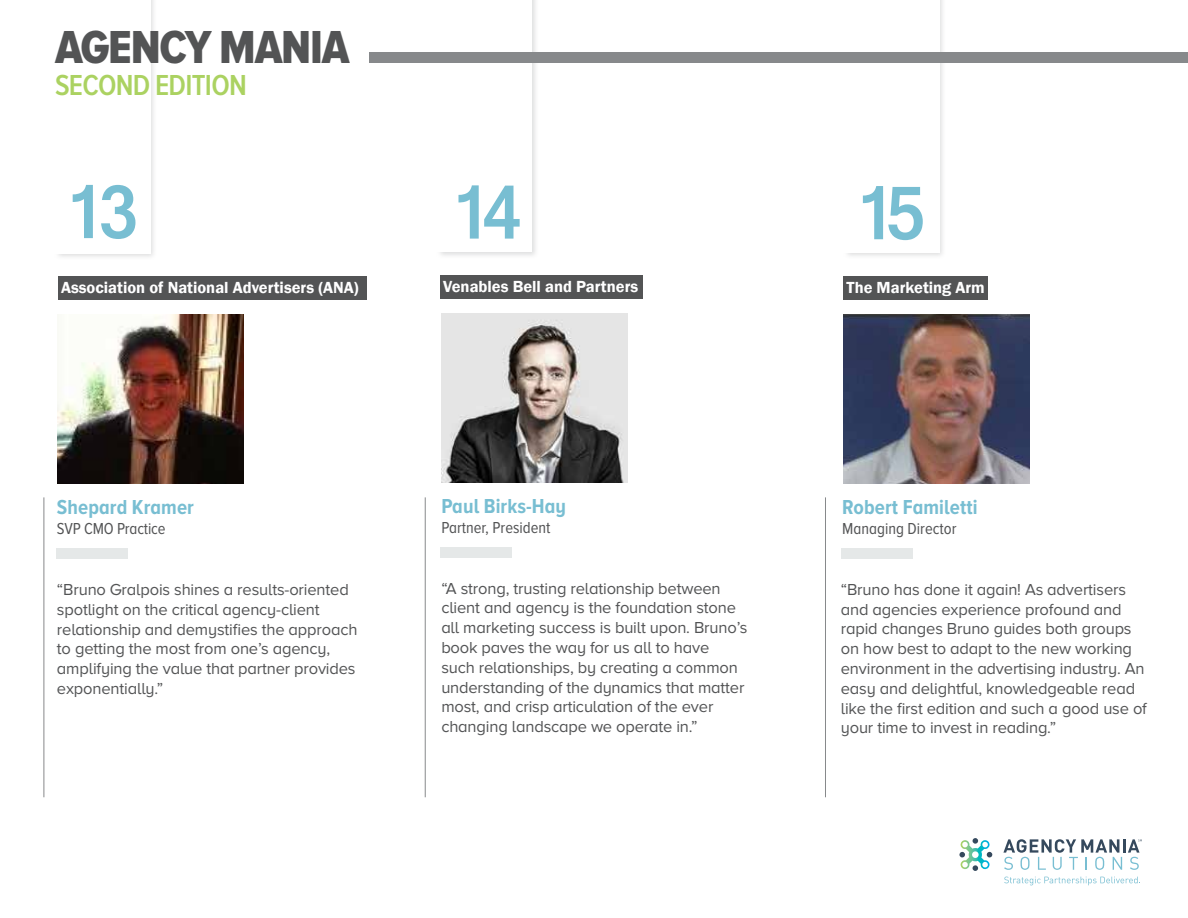
<style>
.page{position:relative;width:1188px;height:918px;background:#fff}
.page>*{position:absolute;margin:0;border:0;box-sizing:border-box;transform-origin:0 0}
.t1{font:700 79.2px "Gautami";color:#78bed2;scale:.91 1}
.t2{font:48px "Proxima Nova A Cond Extrabld";letter-spacing:-.025em;color:#535455}
.t3{font:600 30px "Proxima Nova A Cond";letter-spacing:-.025em;color:#abd261}
.t4{font:700 21px "Proxima Nova A Cond";letter-spacing:.005em;color:#78bed2}
.t5{font:16.5px/19.8px "Proxima Nova A";letter-spacing:-.01em;color:#535455}
.t6{font:600 16.5px "Franklin Gothic";color:#fff}
.t7{font:16.5px "Proxima Nova A Cond";color:#535455}
</style>
<div class="page">
<div style="left:843px;top:0;width:104px;height:260px;background:#87898b;opacity:.28"></div>
<div style="left:847px;top:0;width:93px;height:253px;background:#fff"></div>
<div style="left:842px;top:0;width:19px;height:253px;background:#fff"></div>
<div style="left:440px;top:275px;width:203px;height:24px;background:#535455"></div>
<div style="left:436px;top:0;width:103px;height:259px;background:#87898b;opacity:.28"></div>
<div style="left:439px;top:0;width:93px;height:252px;background:#fff"></div>
<div style="left:435px;top:0;width:18px;height:252px;background:#fff"></div>
<div style="left:440px;top:547px;width:72px;height:11px;background:#e5e8e8"></div>
<hr style="left:425px;top:497px;width:1px;height:300px;background:#87898b">
<img style="left:442px;top:314px;width:186px;height:168px">
<hr style="left:1123px;top:839px;width:3px;height:14px;background:#35495d">
<svg style="left:1003px;top:839px;width:119px;height:31px"></svg>
<div style="left:986px;top:852px;width:7px;height:6px;background:#35495d;border-radius:50%"></div>
<svg style="left:959px;top:838px;width:31px;height:33px"></svg>
<svg style="left:1004px;top:877px;width:136px;height:8px"></svg>
<svg style="left:1128px;top:839px;width:14px;height:31px"></svg>
<div style="left:58px;top:276px;width:309px;height:24px;background:#535455"></div>
<div style="left:55px;top:0;width:103px;height:260px;background:#87898b;opacity:.28"></div>
<div style="left:58px;top:0;width:93px;height:253px;background:#fff"></div>
<div style="left:54px;top:0;width:18px;height:253px;background:#fff"></div>
<div style="left:56px;top:548px;width:72px;height:11px;background:#e5e8e8"></div>
<img style="left:58px;top:315px;width:186px;height:168px">
<div style="left:369px;top:52px;width:819px;height:11px;background:#87898b"></div>
<div style="left:843px;top:276px;width:145px;height:24px;background:#535455"></div>
<div style="left:841px;top:548px;width:72px;height:11px;background:#e5e8e8"></div>
<img style="left:843px;top:315px;width:186px;height:168px">
<hr style="left:44px;top:497px;width:1px;height:300px;background:#87898b">
<hr style="left:825px;top:497px;width:1px;height:300px;background:#87898b">
<h2 class="t2" style="left:55px;top:20px;width:296px">AGENCY MANIA</h2>
<h3 class="t3" style="left:55px;top:68px;width:193px">SECOND EDITION</h3>
<h1 class="t1" style="left:65px;top:164px;width:81px">13</h1>
<p class="t6" style="left:61px;top:277px;width:299px">Association of National Advertisers (ANA)</p>
<p class="t4" style="left:57px;top:495px;width:139px">Shepard Kramer</p>
<p class="t7" style="left:57px;top:519px;width:110px">SVP CMO Practice</p>
<p class="t5" style="left:57px;top:579px;width:302px">“Bruno Gralpois shines a results-oriented spotlight on the critical agency-client relationship and demystifies the approach to getting the most from one’s agency, amplifying the value that partner provides exponentially.”</p>
<h1 class="t1" style="left:451px;top:165px;width:80px">14</h1>
<p class="t6" style="left:443px;top:276px;width:197px">Venables Bell and Partners</p>
<p class="t4" style="left:441px;top:494px;width:126px">Paul Birks-Hay</p>
<p class="t7" style="left:441px;top:518px;width:111px">Partner, President</p>
<p class="t5" style="left:441px;top:578px;width:308px">“A strong, trusting relationship between client and agency is the foundation stone all marketing success is built upon. Bruno’s book paves the way for us all to have<br>such relationships, by creating a common understanding of the dynamics that matter most, and crisp articulation of the ever changing landscape we operate in.”</p>
<h1 class="t1" style="left:855px;top:166px;width:78px">15</h1>
<p class="t6" style="left:847px;top:277px;width:140px">The Marketing Arm</p>
<p class="t4" style="left:842px;top:495px;width:137px">Robert Familetti</p>
<p class="t7" style="left:842px;top:519px;width:116px">Managing Director</p>
<p class="t5" style="left:841px;top:579px;width:308px">“Bruno has done it again! As advertisers and agencies experience profound and rapid changes Bruno guides both groups on how best to adapt to the new working environment in the advertising industry. An easy and delightful, knowledgeable read like the first edition and such a good use of your time to invest in reading.”</p>
</div>
